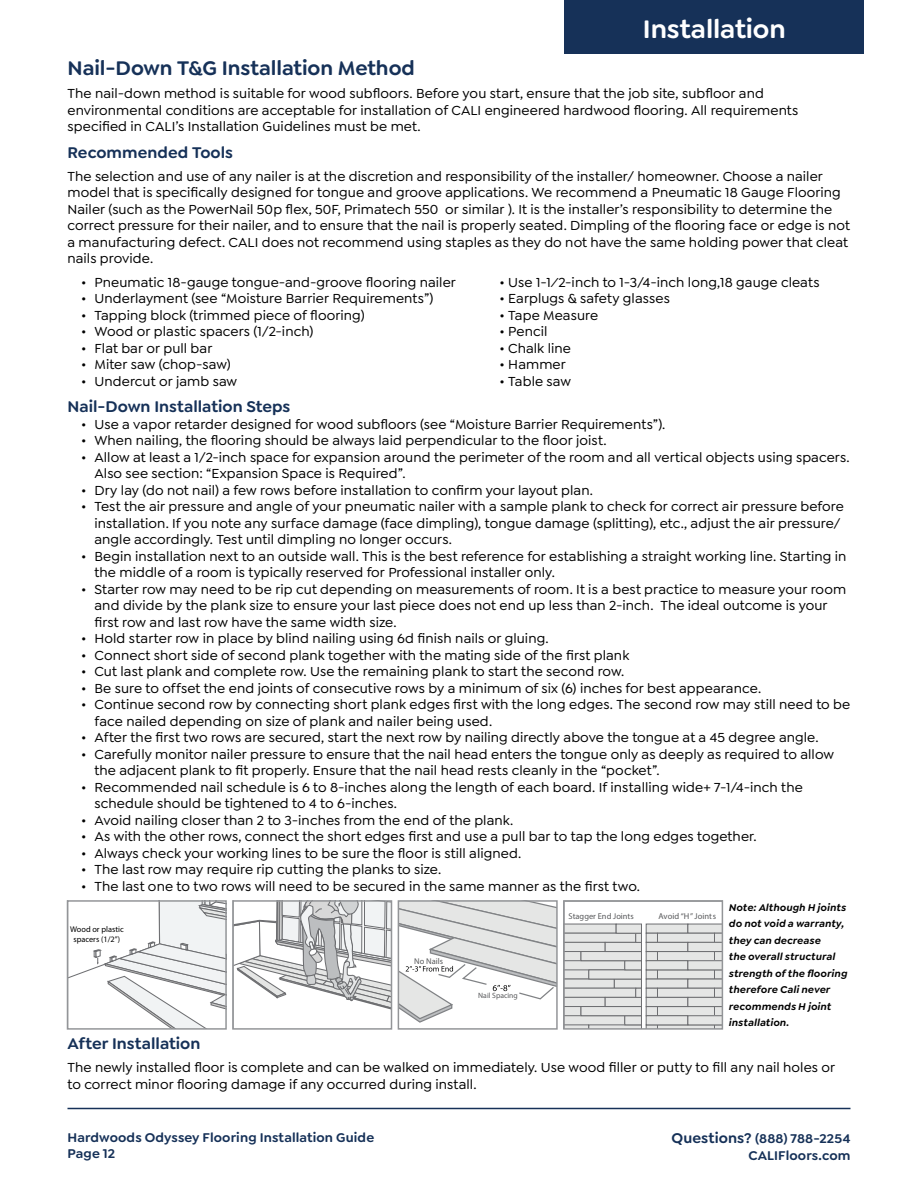
<style>
.page{position:relative;width:918px;height:1188px;background:#fff}
.page>*{position:absolute;margin:0;border:0;box-sizing:border-box;transform-origin:0 0}
.t1{font:600 27px "Goldplay";letter-spacing:-.005em;color:#fff}
.t2{font:600 21px "Goldplay";letter-spacing:-.005em;color:#163158}
.t3{font:600 16.5px "Goldplay";color:#163158}
.t4{font:500 13.95px/16.5px "Goldplay";letter-spacing:.005em;color:#000}
.t5{font:600 13.5px/16.2px "Goldplay";letter-spacing:.01em;color:#163158}
.t6{font:italic 600 10.5px/16.5px "Goldplay";letter-spacing:.015em;color:#000}
.t7{font:8.55px "Myriad Pro";color:#58595b}
.t8{font:8.4px "Myriad Pro";color:#58595b}
.t9{font:8.25px/9.9px "Myriad Pro";color:#000;text-align:center}
.t10{font:7.65px "Myriad Pro";color:#58595b}
.s1{font-size:15px}
</style>
<div class="page">
<div style="left:565px;top:0;width:299px;height:54px;background:#163158"></div>
<hr style="left:68px;top:1108px;width:782px;height:1px;background:#163158">
<svg style="left:70px;top:903px;width:154px;height:124px"></svg>
<div style="left:67px;top:900px;width:160px;height:130px;border:2px solid #939598"></div>
<svg style="left:235px;top:903px;width:154px;height:106px"></svg>
<div style="left:232px;top:900px;width:160px;height:130px;border:2px solid #939598"></div>
<svg style="left:401px;top:903px;width:154px;height:120px"></svg>
<div style="left:398px;top:900px;width:160px;height:130px;border:2px solid #939598"></div>
<svg style="left:566px;top:923px;width:154px;height:104px;background:#d3d4d4"></svg>
<div style="left:563px;top:900px;width:160px;height:130px;border:2px solid #939598"></div>
<h1 class="t1" style="left:643px;top:12px;width:144px">Installation</h1>
<h2 class="t2" style="left:68px;top:55px;width:349px">Nail-Down T&amp;G Installation Method</h2>
<p class="t4" style="left:68px;top:86px;width:732px">The nail-down method is suitable for wood subfloors. Before you start, ensure that the job site, subfloor and environmental conditions are acceptable for installation of CALI engineered hardwood flooring. All requirements specified in CALI’s Installation Guidelines must be met.</p>
<p class="t3" style="left:68px;top:142px;width:167px">Recommended Tools</p>
<p class="t4" style="left:68px;top:168px;width:784px">The selection and use of any nailer is at the discretion and responsibility of the installer/ homeowner. Choose a nailer model that is specifically designed for tongue and groove applications. We recommend a Pneumatic 18 Gauge Flooring Nailer (such as the PowerNail 50p flex, 50F, Primatech 550 or similar ). It is the installer’s responsibility to determine the correct pressure for their nailer, and to ensure that the nail is properly seated. Dimpling of the flooring face or edge is not a manufacturing defect. CALI does not recommend using staples as they do not have the same holding power that cleat nails provide.</p>
<p class="t4" style="left:81px;top:274px;width:376px">• Pneumatic 18-gauge tongue-and-groove flooring nailer</p>
<p class="t4" style="left:500px;top:274px;width:322px">• Use 1-1⁄2-inch to 1-3/4-inch long,18 gauge cleats</p>
<p class="t4" style="left:81px;top:290px;width:354px">• Underlayment (see “Moisture Barrier Requirements”)</p>
<p class="t4" style="left:500px;top:290px;width:172px">• Earplugs &amp; safety glasses</p>
<p class="t4" style="left:81px;top:307px;width:285px">• Tapping block (trimmed piece of flooring)</p>
<p class="t4" style="left:500px;top:307px;width:100px">• Tape Measure</p>
<p class="t4" style="left:81px;top:323px;width:234px">• Wood or plastic spacers (1/2-inch)</p>
<p class="t4" style="left:500px;top:323px;width:50px">• Pencil</p>
<p class="t4" style="left:81px;top:340px;width:133px">• Flat bar or pull bar</p>
<p class="t4" style="left:500px;top:340px;width:73px">• Chalk line</p>
<p class="t4" style="left:81px;top:356px;width:151px">• Miter saw (chop-saw)</p>
<p class="t4" style="left:500px;top:356px;width:68px">• Hammer</p>
<p class="t4" style="left:81px;top:373px;width:158px">• Undercut or jamb saw</p>
<p class="t4" style="left:500px;top:373px;width:73px">• Table saw</p>
<p class="t3" style="left:68px;top:396px;width:224px">Nail-Down Installation Steps</p>
<p class="t4" style="left:81px;top:416px;width:586px">• Use a vapor retarder designed for wood subfloors (see “Moisture Barrier Requirements”).</p>
<p class="t4" style="left:81px;top:432px;width:527px">• When nailing, the flooring should be always laid perpendicular to the floor joist.</p>
<p class="t4" style="left:95px;top:449px;width:757px;text-indent:-14px">• Allow at least a 1/2-inch space for expansion around the perimeter of the room and all vertical objects using spacers.<br>Also see section: “Expansion Space is Required”.</p>
<p class="t4" style="left:81px;top:482px;width:514px">• Dry lay (do not nail) a few rows before installation to confirm your layout plan.</p>
<p class="t4" style="left:95px;top:498px;width:751px;text-indent:-14px">• Test the air pressure and angle of your pneumatic nailer with a sample plank to check for correct air pressure before installation. If you note any surface damage (face dimpling), tongue damage (splitting), etc., adjust the air pressure/ angle accordingly. Test until dimpling no longer occurs.</p>
<p class="t4" style="left:95px;top:548px;width:753px;text-indent:-14px">• Begin installation next to an outside wall. This is the best reference for establishing a straight working line. Starting in the middle of a room is typically reserved for Professional installer only.</p>
<p class="t4" style="left:95px;top:581px;width:753px;text-indent:-14px">• Starter row may need to be rip cut depending on measurements of room. It is a best practice to measure your room and divide by the plank size to ensure your last piece does not end up less than 2-inch. The ideal outcome is your first row and last row have the same width size.</p>
<p class="t4" style="left:81px;top:630px;width:469px">• Hold starter row in place by blind nailing using 6d finish nails or gluing.</p>
<p class="t4" style="left:81px;top:647px;width:550px">• Connect short side of second plank together with the mating side of the first plank</p>
<p class="t4" style="left:81px;top:663px;width:545px">• Cut last plank and complete row. Use the remaining plank to start the second row.</p>
<p class="t4" style="left:81px;top:680px;width:682px">• Be sure to offset the end joints of consecutive rows by a minimum of six (6) inches for best appearance.</p>
<p class="t4" style="left:95px;top:696px;width:757px;text-indent:-14px">• Continue second row by connecting short plank edges first with the long edges. The second row may still need to be face nailed depending on size of plank and nailer being used.</p>
<p class="t4" style="left:81px;top:729px;width:739px">• After the first two rows are secured, start the next row by nailing directly above the tongue at a 45 degree angle.</p>
<p class="t4" style="left:95px;top:746px;width:741px;text-indent:-14px">• Carefully monitor nailer pressure to ensure that the nail head enters the tongue only as deeply as required to allow the adjacent plank to fit properly. Ensure that the nail head rests cleanly in the “pocket”.</p>
<p class="t4" style="left:95px;top:779px;width:710px;text-indent:-14px">• Recommended nail schedule is 6 to 8-inches along the length of each board. If installing wide+ 7-1/4-inch the schedule should be tightened to 4 to 6-inches.</p>
<p class="t4" style="left:81px;top:812px;width:434px">• Avoid nailing closer than 2 to 3-inches from the end of the plank.</p>
<p class="t4" style="left:81px;top:828px;width:677px">• As with the other rows, connect the short edges first and use a pull bar to tap the long edges together.</p>
<p class="t4" style="left:81px;top:845px;width:442px">• Always check your working lines to be sure the floor is still aligned.</p>
<p class="t4" style="left:81px;top:861px;width:362px">• The last row may require rip cutting the planks to size.</p>
<p class="t4" style="left:81px;top:878px;width:561px">• The last one to two rows will need to be secured in the same manner as the first two.</p>
<p class="t9" style="left:70px;top:924px;width:55px">Wood or plastic spacers (1/2”)</p>
<p class="t8" style="left:414px;top:956px;width:30px">No Nails</p>
<p class="t10" style="left:478px;top:991px;width:41px">Nail Spacing</p>
<p class="t8" style="left:569px;top:911px;width:67px">Stagger End Joints</p>
<p class="t7" style="left:658px;top:911px;width:59px">Avoid “H” Joints</p>
<p class="t6" style="left:729px;top:899px;width:120px">Note: Although H joints do not void a warranty, they can decrease<br>the overall structural strength of the flooring therefore Cali never recommends H joint installation.</p>
<p class="t3" style="left:68px;top:1033px;width:134px">After Installation</p>
<p class="t4" style="left:68px;top:1059px;width:769px">The newly installed floor is complete and can be walked on immediately. Use wood filler or putty to fill any nail holes or to correct minor flooring damage if any occurred during install.</p>
<p class="t5" style="left:68px;top:1129px;width:308px">Hardwoods Odyssey Flooring Installation Guide<br>Page 12</p>
<p class="t5" style="left:671px;top:1131px;width:181px;text-align:right"><span class="s1">Questions?</span> (888) 788-2254<br>CALIFloors.com</p>
</div>
